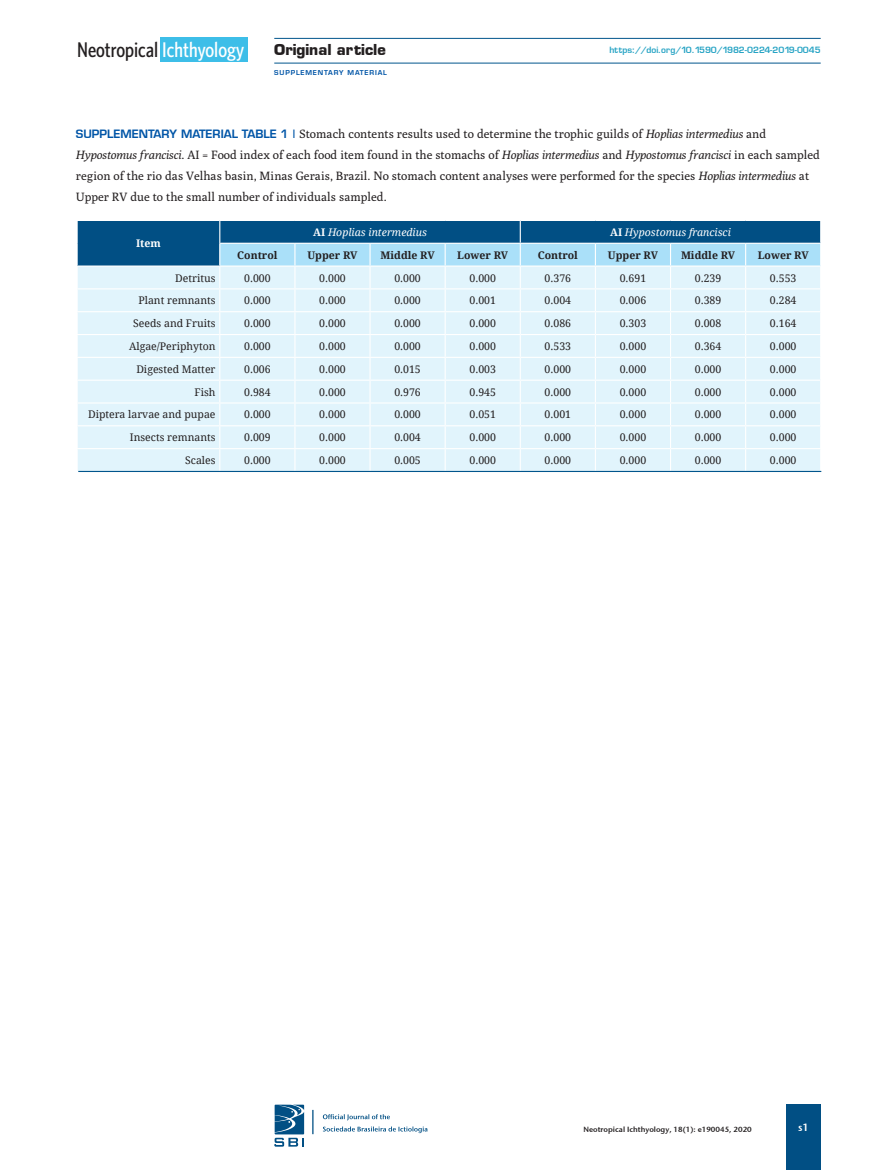
<style>
.page{position:relative;width:893px;height:1170px;background:#fff}
.page>*{position:absolute;margin:0;border:0;box-sizing:border-box;transform-origin:0 0}
.t1{font:500 21.3px "Whitney Condensed";color:#231f20}
.t2{font:700 15.75px "Eugenio";color:#231f20}
.t3{font:12px/21px "Poly";color:#231f20}
.NI_Tabela_Texto_test{font:10.5px "Droid Serif";color:#231f20}
.NI_Tabela_Texto_test-2{font:700 10.5px "Droid Serif";color:#231f20}
.NI_Tabela_Texto_test-3{font:italic 10.5px "Droid Serif";color:#fff}
.NI_Tabela_Texto_test-4{font:700 10.5px "Droid Serif";color:#fff}
.t4{font:10.5px "Stone Sans Sem ITCTT Semi";color:#fff}
.t5{font:9px "Eugenio Medium Normal";color:#26a3c4}
.t6{font:7.5px "Stone Sans Sem ITCTT Semi";color:#231f20}
.t7{font:7.05px "Eugenio Medium Normal";letter-spacing:.12em;color:#0155a7}
.s1{color:#fff}
.s2{font-family:"Eugenio Medium Normal";color:#0155a7}
.s3{font-style:italic}
.s4{font-weight:700;font-style:normal}
</style>
<div class="page">
<svg style="left:323px;top:1126px;width:104px;height:6px"></svg>
<svg style="left:323px;top:1114px;width:67px;height:6px"></svg>
<svg style="left:312px;top:1109px;width:1px;height:25px"></svg>
<svg style="left:274px;top:1104px;width:30px;height:42px"></svg>
<div style="left:160px;top:37px;width:88px;height:25px;background:#3dbee8"></div>
<div style="left:786px;top:1104px;width:35px;height:65px;background:#014f84"></div>
<hr style="left:274px;top:63px;width:547px;height:1px;background:#01558c">
<hr style="left:274px;top:38px;width:547px;height:1px;background:#01558c">
<svg style="left:77px;top:220px;width:744px;height:251px;background:#c7e2ef"></svg>
<hr style="left:220px;top:243px;width:75px;height:1px;background:#fff">
<hr style="left:295px;top:243px;width:75px;height:1px;background:#fff">
<hr style="left:370px;top:243px;width:75px;height:1px;background:#fff">
<hr style="left:445px;top:243px;width:75px;height:1px;background:#fff">
<hr style="left:520px;top:243px;width:75px;height:1px;background:#fff">
<hr style="left:595px;top:243px;width:75px;height:1px;background:#fff">
<hr style="left:670px;top:243px;width:76px;height:1px;background:#fff">
<hr style="left:746px;top:243px;width:75px;height:1px;background:#fff">
<hr style="left:78px;top:471px;width:743px;height:1px;background:#01558c">
<h1 class="t1" style="left:77px;top:37px;width:169px">Neotropical <span class="s1">Ichthyology</span></h1>
<h2 class="t2" style="left:274px;top:40px;width:113px">Original article</h2>
<p class="t5" style="left:610px;top:44px;width:213px">https://doi.org/10.1590/1982-0224-2019-0045</p>
<p class="t7" style="left:274px;top:68px;width:114px">SUPPLEMENTARY MATERIAL</p>
<p class="t3" style="left:76px;top:123px;width:746px"><span class="s2">SUPPLEMENTARY MATERIAL TABLE 1 |</span> Stomach contents results used to determine the trophic guilds of <span class="s3">Hoplias intermedius</span> and <span class="s3">Hypostomus francisci</span>. AI = Food index of each food item found in the stomachs of <span class="s3">Hoplias intermedius</span> and <span class="s3">Hypostomus francisci</span> in each sampled region of the rio das Velhas basin, Minas Gerais, Brazil. No stomach content analyses were performed for the species <span class="s3">Hoplias intermedius</span> at Upper RV due to the small number of individuals sampled.</p>
<p class="NI_Tabela_Texto_test-4" style="left:136px;top:237px;width:26px">Item</p>
<p class="NI_Tabela_Texto_test-3" style="left:313px;top:226px;width:115px"><span class="s4">AI</span> Hoplias intermedius</p>
<p class="NI_Tabela_Texto_test-3" style="left:610px;top:226px;width:122px"><span class="s4">AI</span> Hypostomus francisci</p>
<p class="NI_Tabela_Texto_test-2" style="left:237px;top:249px;width:42px">Control</p>
<p class="NI_Tabela_Texto_test-2" style="left:307px;top:249px;width:52px">Upper RV</p>
<p class="NI_Tabela_Texto_test-2" style="left:380px;top:249px;width:56px">Middle RV</p>
<p class="NI_Tabela_Texto_test-2" style="left:457px;top:249px;width:52px">Lower RV</p>
<p class="NI_Tabela_Texto_test-2" style="left:538px;top:249px;width:42px">Control</p>
<p class="NI_Tabela_Texto_test-2" style="left:608px;top:249px;width:52px">Upper RV</p>
<p class="NI_Tabela_Texto_test-2" style="left:681px;top:249px;width:56px">Middle RV</p>
<p class="NI_Tabela_Texto_test-2" style="left:758px;top:249px;width:52px">Lower RV</p>
<p class="NI_Tabela_Texto_test" style="left:175px;top:272px;width:42px">Detritus</p>
<p class="NI_Tabela_Texto_test" style="left:244px;top:272px;width:28px">0.000</p>
<p class="NI_Tabela_Texto_test" style="left:319px;top:272px;width:28px">0.000</p>
<p class="NI_Tabela_Texto_test" style="left:394px;top:272px;width:28px">0.000</p>
<p class="NI_Tabela_Texto_test" style="left:469px;top:272px;width:28px">0.000</p>
<p class="NI_Tabela_Texto_test" style="left:545px;top:272px;width:28px">0.376</p>
<p class="NI_Tabela_Texto_test" style="left:620px;top:272px;width:28px">0.691</p>
<p class="NI_Tabela_Texto_test" style="left:695px;top:272px;width:28px">0.239</p>
<p class="NI_Tabela_Texto_test" style="left:770px;top:272px;width:28px">0.553</p>
<p class="NI_Tabela_Texto_test" style="left:138px;top:294px;width:79px">Plant remnants</p>
<p class="NI_Tabela_Texto_test" style="left:244px;top:294px;width:28px">0.000</p>
<p class="NI_Tabela_Texto_test" style="left:319px;top:294px;width:28px">0.000</p>
<p class="NI_Tabela_Texto_test" style="left:394px;top:294px;width:28px">0.000</p>
<p class="NI_Tabela_Texto_test" style="left:469px;top:294px;width:28px">0.001</p>
<p class="NI_Tabela_Texto_test" style="left:545px;top:294px;width:28px">0.004</p>
<p class="NI_Tabela_Texto_test" style="left:620px;top:294px;width:28px">0.006</p>
<p class="NI_Tabela_Texto_test" style="left:695px;top:294px;width:28px">0.389</p>
<p class="NI_Tabela_Texto_test" style="left:770px;top:294px;width:28px">0.284</p>
<p class="NI_Tabela_Texto_test" style="left:133px;top:317px;width:84px">Seeds and Fruits</p>
<p class="NI_Tabela_Texto_test" style="left:244px;top:317px;width:28px">0.000</p>
<p class="NI_Tabela_Texto_test" style="left:319px;top:317px;width:28px">0.000</p>
<p class="NI_Tabela_Texto_test" style="left:394px;top:317px;width:28px">0.000</p>
<p class="NI_Tabela_Texto_test" style="left:469px;top:317px;width:28px">0.000</p>
<p class="NI_Tabela_Texto_test" style="left:545px;top:317px;width:28px">0.086</p>
<p class="NI_Tabela_Texto_test" style="left:620px;top:317px;width:28px">0.303</p>
<p class="NI_Tabela_Texto_test" style="left:695px;top:317px;width:28px">0.008</p>
<p class="NI_Tabela_Texto_test" style="left:770px;top:317px;width:28px">0.164</p>
<p class="NI_Tabela_Texto_test" style="left:129px;top:340px;width:88px">Algae/Periphyton</p>
<p class="NI_Tabela_Texto_test" style="left:244px;top:340px;width:28px">0.000</p>
<p class="NI_Tabela_Texto_test" style="left:319px;top:340px;width:28px">0.000</p>
<p class="NI_Tabela_Texto_test" style="left:394px;top:340px;width:28px">0.000</p>
<p class="NI_Tabela_Texto_test" style="left:469px;top:340px;width:28px">0.000</p>
<p class="NI_Tabela_Texto_test" style="left:545px;top:340px;width:28px">0.533</p>
<p class="NI_Tabela_Texto_test" style="left:620px;top:340px;width:28px">0.000</p>
<p class="NI_Tabela_Texto_test" style="left:695px;top:340px;width:28px">0.364</p>
<p class="NI_Tabela_Texto_test" style="left:770px;top:340px;width:28px">0.000</p>
<p class="NI_Tabela_Texto_test" style="left:136px;top:363px;width:81px">Digested Matter</p>
<p class="NI_Tabela_Texto_test" style="left:244px;top:363px;width:28px">0.006</p>
<p class="NI_Tabela_Texto_test" style="left:319px;top:363px;width:28px">0.000</p>
<p class="NI_Tabela_Texto_test" style="left:394px;top:363px;width:28px">0.015</p>
<p class="NI_Tabela_Texto_test" style="left:469px;top:363px;width:28px">0.003</p>
<p class="NI_Tabela_Texto_test" style="left:545px;top:363px;width:28px">0.000</p>
<p class="NI_Tabela_Texto_test" style="left:620px;top:363px;width:28px">0.000</p>
<p class="NI_Tabela_Texto_test" style="left:695px;top:363px;width:28px">0.000</p>
<p class="NI_Tabela_Texto_test" style="left:770px;top:363px;width:28px">0.000</p>
<p class="NI_Tabela_Texto_test" style="left:195px;top:386px;width:22px">Fish</p>
<p class="NI_Tabela_Texto_test" style="left:244px;top:386px;width:28px">0.984</p>
<p class="NI_Tabela_Texto_test" style="left:319px;top:386px;width:28px">0.000</p>
<p class="NI_Tabela_Texto_test" style="left:394px;top:386px;width:28px">0.976</p>
<p class="NI_Tabela_Texto_test" style="left:469px;top:386px;width:28px">0.945</p>
<p class="NI_Tabela_Texto_test" style="left:545px;top:386px;width:28px">0.000</p>
<p class="NI_Tabela_Texto_test" style="left:620px;top:386px;width:28px">0.000</p>
<p class="NI_Tabela_Texto_test" style="left:695px;top:386px;width:28px">0.000</p>
<p class="NI_Tabela_Texto_test" style="left:770px;top:386px;width:28px">0.000</p>
<p class="NI_Tabela_Texto_test" style="left:88px;top:408px;width:129px">Diptera larvae and pupae</p>
<p class="NI_Tabela_Texto_test" style="left:244px;top:408px;width:28px">0.000</p>
<p class="NI_Tabela_Texto_test" style="left:319px;top:408px;width:28px">0.000</p>
<p class="NI_Tabela_Texto_test" style="left:394px;top:408px;width:28px">0.000</p>
<p class="NI_Tabela_Texto_test" style="left:469px;top:408px;width:28px">0.051</p>
<p class="NI_Tabela_Texto_test" style="left:545px;top:408px;width:28px">0.001</p>
<p class="NI_Tabela_Texto_test" style="left:620px;top:408px;width:28px">0.000</p>
<p class="NI_Tabela_Texto_test" style="left:695px;top:408px;width:28px">0.000</p>
<p class="NI_Tabela_Texto_test" style="left:770px;top:408px;width:28px">0.000</p>
<p class="NI_Tabela_Texto_test" style="left:130px;top:431px;width:87px">Insects remnants</p>
<p class="NI_Tabela_Texto_test" style="left:244px;top:431px;width:28px">0.009</p>
<p class="NI_Tabela_Texto_test" style="left:319px;top:431px;width:28px">0.000</p>
<p class="NI_Tabela_Texto_test" style="left:394px;top:431px;width:28px">0.004</p>
<p class="NI_Tabela_Texto_test" style="left:469px;top:431px;width:28px">0.000</p>
<p class="NI_Tabela_Texto_test" style="left:545px;top:431px;width:28px">0.000</p>
<p class="NI_Tabela_Texto_test" style="left:620px;top:431px;width:28px">0.000</p>
<p class="NI_Tabela_Texto_test" style="left:695px;top:431px;width:28px">0.000</p>
<p class="NI_Tabela_Texto_test" style="left:770px;top:431px;width:28px">0.000</p>
<p class="NI_Tabela_Texto_test" style="left:185px;top:454px;width:32px">Scales</p>
<p class="NI_Tabela_Texto_test" style="left:244px;top:454px;width:28px">0.000</p>
<p class="NI_Tabela_Texto_test" style="left:319px;top:454px;width:28px">0.000</p>
<p class="NI_Tabela_Texto_test" style="left:394px;top:454px;width:28px">0.005</p>
<p class="NI_Tabela_Texto_test" style="left:469px;top:454px;width:28px">0.000</p>
<p class="NI_Tabela_Texto_test" style="left:545px;top:454px;width:28px">0.000</p>
<p class="NI_Tabela_Texto_test" style="left:620px;top:454px;width:28px">0.000</p>
<p class="NI_Tabela_Texto_test" style="left:695px;top:454px;width:28px">0.000</p>
<p class="NI_Tabela_Texto_test" style="left:770px;top:454px;width:28px">0.000</p>
<p class="t6" style="left:583px;top:1122px;width:170px">Neotropical Ichthyology, 18(1): e190045, 2020</p>
<p class="t4" style="left:798px;top:1118px;width:12px">s1</p>
</div>
